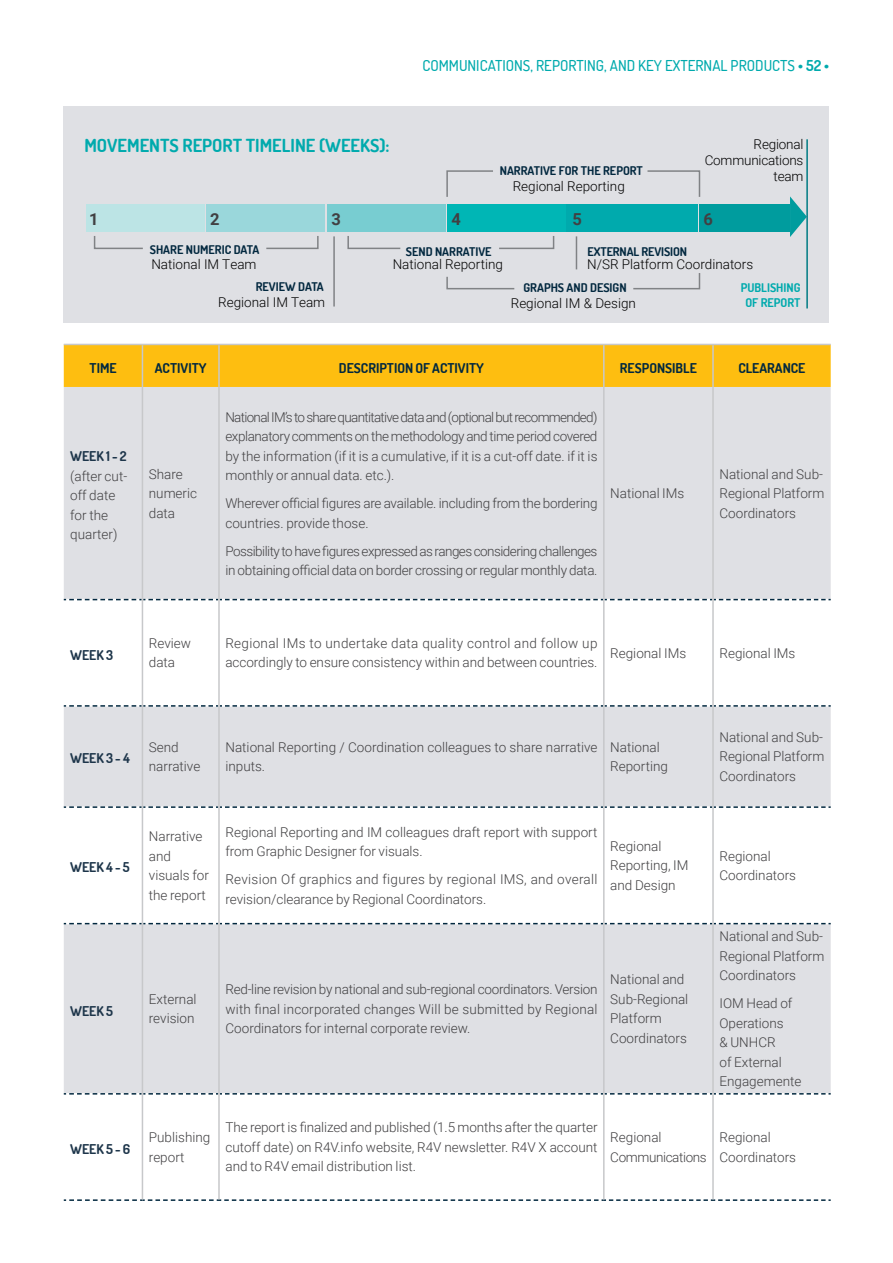
<style>
.page{position:relative;width:893px;height:1263px;background:#fff}
.page>*{position:absolute;margin:0;border:0;box-sizing:border-box;transform-origin:0 0}
.t1{font:700 18px "Dosis";color:#00aaad}
.t2{font:700 16.5px "Roboto";color:#414042}
.t3{font:500 15px "Dosis";color:#00aaad}
.t4{font:300 13.5px/19.5px "Roboto";color:#414042}
.t5{font:300 13.5px/16.2px "Roboto";color:#000;text-align:right}
.t6{font:300 13.5px/19.5px "Roboto";letter-spacing:-.04em;color:#414042}
.t7{font:700 13.5px "Dosis";color:#02283f}
.t8{font:700 13.5px "Dosis";color:#1d354a}
.t9{font:300 13.5px/19.5px "Roboto";letter-spacing:-.03em;color:#414042}
.t10{font:700 12px "Dosis";color:#02283f}
.t11{font:700 12px/14.4px "Dosis";color:#00aaad;text-align:center}
.s1{font-weight:700}
</style>
<div class="page">
<div style="left:64px;top:106px;width:765px;height:217px;background:#dfe0e4"></div>
<div style="left:207px;top:204px;width:118px;height:28px;background:#9ad7db"></div>
<div style="left:327px;top:204px;width:118px;height:28px;background:#78cdd1"></div>
<div style="left:87px;top:204px;width:118px;height:28px;background:#bce4e5"></div>
<div style="left:567px;top:204px;width:131px;height:28px;background:#00aaad"></div>
<div style="left:699px;top:204px;width:91px;height:28px;background:#009c9e"></div>
<div style="left:447px;top:204px;width:118px;height:28px;background:#00b6b5"></div>
<svg style="left:790px;top:196px;width:16px;height:41px"></svg>
<svg style="left:266px;top:236px;width:53px;height:14px"></svg>
<svg style="left:93px;top:236px;width:50px;height:14px"></svg>
<svg style="left:499px;top:236px;width:56px;height:14px"></svg>
<svg style="left:347px;top:236px;width:54px;height:14px"></svg>
<svg style="left:647px;top:170px;width:54px;height:27px"></svg>
<svg style="left:446px;top:170px;width:47px;height:27px"></svg>
<svg style="left:446px;top:276px;width:69px;height:14px"></svg>
<svg style="left:633px;top:273px;width:68px;height:17px"></svg>
<hr style="left:333px;top:236px;width:2px;height:71px;background:#808285">
<hr style="left:576px;top:236px;width:1px;height:33px;background:#808285">
<hr style="left:806px;top:139px;width:2px;height:169px;background:#007b83">
<div style="left:64px;top:345px;width:767px;height:42px;background:#febe10"></div>
<svg style="left:64px;top:387px;width:767px;height:706px;fill:#dfe0e4"></svg>
<hr style="left:64px;top:344px;width:78px;height:1px;background:#c7c8ca">
<hr style="left:142px;top:344px;width:77px;height:1px;background:#c7c8ca">
<hr style="left:219px;top:344px;width:385px;height:1px;background:#c7c8ca">
<hr style="left:604px;top:344px;width:109px;height:1px;background:#c7c8ca">
<hr style="left:713px;top:344px;width:118px;height:1px;background:#c7c8ca">
<svg style="left:64px;top:599px;width:767px;height:1px"></svg>
<svg style="left:64px;top:705px;width:767px;height:2px"></svg>
<svg style="left:64px;top:806px;width:767px;height:2px"></svg>
<svg style="left:64px;top:923px;width:767px;height:1px"></svg>
<svg style="left:64px;top:1093px;width:767px;height:1px"></svg>
<svg style="left:64px;top:1199px;width:767px;height:2px"></svg>
<hr style="left:142px;top:345px;width:1px;height:42px;background:#c7c8ca">
<hr style="left:218px;top:345px;width:2px;height:42px;background:#c7c8ca">
<hr style="left:142px;top:387px;width:1px;height:213px;background:#c7c8ca">
<hr style="left:218px;top:387px;width:2px;height:213px;background:#c7c8ca">
<hr style="left:142px;top:600px;width:1px;height:106px;background:#c7c8ca">
<hr style="left:218px;top:600px;width:2px;height:106px;background:#c7c8ca">
<hr style="left:142px;top:706px;width:1px;height:101px;background:#c7c8ca">
<hr style="left:218px;top:706px;width:2px;height:101px;background:#c7c8ca">
<hr style="left:142px;top:807px;width:1px;height:117px;background:#c7c8ca">
<hr style="left:218px;top:807px;width:2px;height:117px;background:#c7c8ca">
<hr style="left:142px;top:924px;width:1px;height:170px;background:#c7c8ca">
<hr style="left:218px;top:924px;width:2px;height:170px;background:#c7c8ca">
<hr style="left:142px;top:1094px;width:1px;height:105px;background:#c7c8ca">
<hr style="left:218px;top:1094px;width:2px;height:105px;background:#c7c8ca">
<hr style="left:603px;top:345px;width:2px;height:42px;background:#c7c8ca">
<hr style="left:712px;top:345px;width:2px;height:42px;background:#c7c8ca">
<hr style="left:603px;top:387px;width:2px;height:213px;background:#c7c8ca">
<hr style="left:712px;top:387px;width:2px;height:213px;background:#c7c8ca">
<hr style="left:603px;top:600px;width:2px;height:106px;background:#c7c8ca">
<hr style="left:712px;top:600px;width:2px;height:106px;background:#c7c8ca">
<hr style="left:603px;top:706px;width:2px;height:101px;background:#c7c8ca">
<hr style="left:712px;top:706px;width:2px;height:101px;background:#c7c8ca">
<hr style="left:603px;top:807px;width:2px;height:117px;background:#c7c8ca">
<hr style="left:712px;top:807px;width:2px;height:117px;background:#c7c8ca">
<hr style="left:603px;top:924px;width:2px;height:170px;background:#c7c8ca">
<hr style="left:712px;top:924px;width:2px;height:170px;background:#c7c8ca">
<hr style="left:603px;top:1094px;width:2px;height:105px;background:#c7c8ca">
<hr style="left:712px;top:1094px;width:2px;height:105px;background:#c7c8ca">
<h1 class="t1" style="left:84px;top:134px;width:307px">MOVEMENTS REPORT TIMELINE (WEEKS):</h1>
<p class="t3" style="left:422px;top:55px;width:408px">COMMUNICATIONS, REPORTING, AND KEY EXTERNAL PRODUCTS <span class="s1">• 52 •</span></p>
<p class="t10" style="left:500px;top:163px;width:145px">NARRATIVE FOR THE REPORT</p>
<p class="t5" style="left:513px;top:177px;width:114px">Regional Reporting</p>
<p class="t5" style="left:705px;top:136px;width:100px">Regional<br>Communications team</p>
<p class="t2" style="left:89px;top:207px;width:11px">1</p>
<p class="t2" style="left:210px;top:207px;width:11px">2</p>
<p class="t2" style="left:331px;top:207px;width:11px">3</p>
<p class="t2" style="left:451px;top:207px;width:11px">4</p>
<p class="t2" style="left:573px;top:207px;width:11px">5</p>
<p class="t2" style="left:703px;top:207px;width:11px">6</p>
<p class="t5" style="left:393px;top:255px;width:112px">National Reporting</p>
<p class="t10" style="left:150px;top:242px;width:111px">SHARE NUMERIC DATA</p>
<p class="t10" style="left:256px;top:279px;width:70px">REVIEW DATA</p>
<p class="t10" style="left:406px;top:244px;width:87px">SEND NARRATIVE</p>
<p class="t10" style="left:588px;top:244px;width:101px">EXTERNAL REVISION</p>
<p class="t10" style="left:523px;top:280px;width:105px">GRAPHS AND DESIGN</p>
<p class="t5" style="left:587px;top:255px;width:168px">N/SR Platform Coordinators</p>
<p class="t5" style="left:511px;top:294px;width:127px">Regional IM &amp; Design</p>
<p class="t5" style="left:151px;top:255px;width:107px">National IM Team</p>
<p class="t11" style="left:741px;top:280px;width:61px">PUBLISHING<br>OF REPORT</p>
<p class="t5" style="left:218px;top:294px;width:108px">Regional IM Team</p>
<p class="t7" style="left:90px;top:359px;width:29px">TIME</p>
<p class="t7" style="left:155px;top:359px;width:53px">ACTIVITY</p>
<p class="t7" style="left:339px;top:359px;width:147px">DESCRIPTION OF ACTIVITY</p>
<p class="t7" style="left:620px;top:359px;width:79px">RESPONSIBLE</p>
<p class="t7" style="left:738px;top:359px;width:69px">CLEARANCE</p>
<p class="t8" style="left:70px;top:447px;width:58px">WEEK 1 - 2</p>
<p class="t4" style="left:70px;top:466px;width:59px">(after cut&shy;off date for the quarter)</p>
<p class="t4" style="left:149px;top:464px;width:50px">Share numeric data</p>
<p class="t4" style="left:225px;top:406px;width:374px;text-align:justify">NationalIM’stosharequantitativedataand(optionalbutrecommended) explanatory comments on the methodology and time period covered by the information (if it is a cumulative, if it is a cut-off date. if it is monthly or annual data. etc.).</p>
<p class="t4" style="left:225px;top:493px;width:374px">Wherever official figures are available. including from the bordering countries. provide those.</p>
<p class="t6" style="left:225px;top:540px;width:374px">Possibility to have figures expressed as rangesconsidering challenges in obtaining official data on border crossing or regular monthly data.</p>
<p class="t4" style="left:610px;top:483px;width:76px">National IMs</p>
<p class="t4" style="left:719px;top:464px;width:106px;text-align:justify">National and Sub-Regional Platform Coordinators</p>
<p class="t8" style="left:70px;top:646px;width:44px">WEEK 3</p>
<p class="t4" style="left:149px;top:633px;width:44px">Review data</p>
<p class="t4" style="left:225px;top:633px;width:374px">Regional IMs to undertake data quality control and follow up accordingly to ensure consistency within and between countries.</p>
<p class="t4" style="left:610px;top:643px;width:78px">Regional IMs</p>
<p class="t4" style="left:719px;top:643px;width:78px">Regional IMs</p>
<p class="t8" style="left:70px;top:750px;width:61px">WEEK 3 - 4</p>
<p class="t4" style="left:149px;top:737px;width:53px">Send narrative</p>
<p class="t4" style="left:225px;top:737px;width:374px">National Reporting / Coordination colleagues to share narrative inputs.</p>
<p class="t4" style="left:610px;top:737px;width:59px">National<br>Reporting</p>
<p class="t4" style="left:719px;top:727px;width:106px;text-align:justify">National and Sub-Regional Platform Coordinators</p>
<p class="t8" style="left:70px;top:858px;width:61px">WEEK 4 - 5</p>
<p class="t8" style="left:70px;top:1002px;width:44px">WEEK 5</p>
<p class="t8" style="left:70px;top:1140px;width:62px">WEEK 5 - 6</p>
<p class="t4" style="left:149px;top:826px;width:62px">Narrative and visuals for the report</p>
<p class="t4" style="left:225px;top:822px;width:374px">Regional Reporting and IM colleagues draft report with support from Graphic Designer for visuals.</p>
<p class="t4" style="left:225px;top:869px;width:374px">Revision Of graphics and figures by regional IMS, and overall revision/clearance by Regional Coordinators.</p>
<p class="t4" style="left:610px;top:836px;width:80px">Regional<br>Reporting, IM and Design</p>
<p class="t4" style="left:719px;top:845px;width:78px">Regional<br>Coordinators</p>
<p class="t4" style="left:149px;top:989px;width:49px">External revision</p>
<p class="t4" style="left:225px;top:979px;width:374px;text-align:justify">Red-line revision by national and sub-regional coordinators. Version with final incorporated changes Will be submitted by Regional Coordinators for internal corporate review.</p>
<p class="t4" style="left:610px;top:969px;width:80px">National and<br>Sub-Regional<br>Platform<br>Coordinators</p>
<p class="t4" style="left:719px;top:926px;width:106px;text-align:justify">National and Sub-Regional Platform Coordinators</p>
<p class="t4" style="left:719px;top:993px;width:83px">IOM Head of<br>Operations<br>&amp; UNHCR<br>of External<br>Engagemente</p>
<p class="t4" style="left:149px;top:1127px;width:63px">Publishing report</p>
<p class="t4" style="left:225px;top:1117px;width:374px;text-align:justify">The report is finalized and published (1.5 months after the quarter cutoff date) on R4V.info website, R4V newsletter. R4V X account and to R4V email distribution list.</p>
<p class="t9" style="left:610px;top:1127px;width:98px">Regional<br>Communications</p>
<p class="t4" style="left:719px;top:1127px;width:78px">Regional<br>Coordinators</p>
</div>
